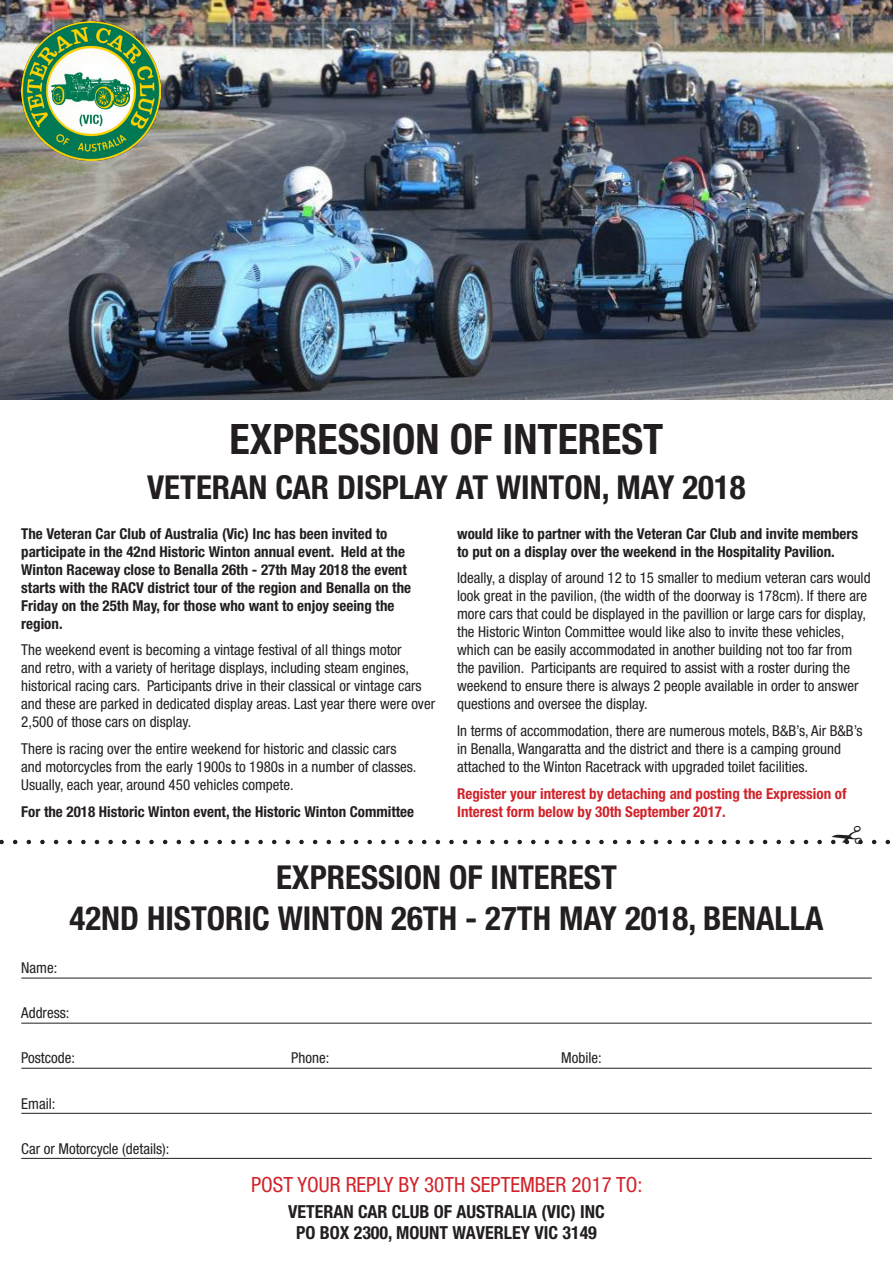
<style>
.page{position:relative;width:893px;height:1263px;background:#fff}
.page>*{position:absolute;margin:0;border:0;box-sizing:border-box;transform-origin:0 0}
.t1{font:700 condensed 42px "Helvetica Neue";color:#231f20}
.t2{font:700 condensed 33px "Helvetica Neue";color:#231f20}
.t3{font:condensed 21px "Helvetica Neue";color:#d1232a}
.t4{font:700 condensed 18px/21.6px "Helvetica Neue";color:#231f20;text-align:center}
.t5{font:condensed 15px/18px "Helvetica Neue";color:#231f20}
.t6{font:700 condensed 15px/18px "Helvetica Neue";color:#231f20}
.t7{font:700 condensed 15px/18px "Helvetica Neue";color:#d1232a}
</style>
<div class="page">
<img style="left:0;top:0;width:893px;height:400px">
<hr style="left:21px;top:978px;width:851px;height:1px;background:#231f20">
<hr style="left:21px;top:1023px;width:851px;height:1px;background:#231f20">
<hr style="left:21px;top:1068px;width:851px;height:1px;background:#231f20">
<hr style="left:21px;top:1113px;width:851px;height:1px;background:#231f20">
<hr style="left:21px;top:1158px;width:851px;height:1px;background:#231f20">
<img style="left:21px;top:21px;width:140px;height:139px">
<svg style="left:0;top:839px;width:890px;height:5px"></svg>
<p class="t1" style="left:230px;top:413px;width:435px">EXPRESSION OF INTEREST</p>
<p class="t2" style="left:147px;top:468px;width:600px">VETERAN CAR DISPLAY AT WINTON, MAY 2018</p>
<p class="t6" style="left:21px;top:524px;width:391px">The Veteran Car Club of Australia (Vic) Inc has been invited to participate in the 42nd Historic Winton annual event. Held at the Winton Raceway close to Benalla 26th - 27th May 2018 the event starts with the RACV district tour of the region and Benalla on the Friday on the 25th May, for those who want to enjoy seeing the region.</p>
<p class="t5" style="left:21px;top:641px;width:415px">The weekend event is becoming a vintage festival of all things motor<br>and retro, with a variety of heritage displays, including steam engines, historical racing cars. Participants drive in their classical or vintage cars and these are parked in dedicated display areas. Last year there were over 2,500 of those cars on display.</p>
<p class="t5" style="left:21px;top:739px;width:397px">There is racing over the entire weekend for historic and classic cars and motorcycles from the early 1900s to 1980s in a number of classes.<br>Usually, each year, around 450 vehicles compete.</p>
<p class="t6" style="left:21px;top:802px;width:394px">For the 2018 Historic Winton event, the Historic Winton Committee</p>
<p class="t6" style="left:457px;top:524px;width:402px">would like to partner with the Veteran Car Club and invite members to put on a display over the weekend in the Hospitality Pavilion.</p>
<p class="t5" style="left:457px;top:569px;width:415px">Ideally, a display of around 12 to 15 smaller to medium veteran cars would look great in the pavilion, (the width of the doorway is 178cm). If there are more cars that could be displayed in the pavillion or large cars for display, the Historic Winton Committee would like also to invite these vehicles, which can be easily accommodated in another building not too far from the pavilion. Participants are required to assist with a roster during the weekend to ensure there is always 2 people available in order to answer questions and oversee the display.</p>
<p class="t5" style="left:457px;top:721px;width:407px">In terms of accommodation, there are numerous motels, B&amp;B’s, Air B&amp;B’s in Benalla, Wangaratta and the district and there is a camping ground attached to the Winton Racetrack with upgraded toilet facilities.</p>
<p class="t7" style="left:457px;top:784px;width:391px">Register your interest by detaching and posting the Expression of<br>Interest form below by 30th September 2017.</p>
<p class="t2" style="left:276px;top:857px;width:342px">EXPRESSION OF INTEREST</p>
<p class="t2" style="left:70px;top:899px;width:755px">42ND HISTORIC WINTON 26TH - 27TH MAY 2018, BENALLA</p>
<p class="t5" style="left:21px;top:958px;width:38px">Name:</p>
<p class="t5" style="left:21px;top:1004px;width:50px">Address:</p>
<p class="t5" style="left:21px;top:1049px;width:55px">Postcode:</p>
<p class="t5" style="left:291px;top:1049px;width:40px">Phone:</p>
<p class="t5" style="left:561px;top:1049px;width:42px">Mobile:</p>
<p class="t5" style="left:21px;top:1094px;width:36px">Email:</p>
<p class="t5" style="left:21px;top:1139px;width:150px">Car or Motorcycle (details):</p>
<p class="t3" style="left:251px;top:1172px;width:393px">POST YOUR REPLY BY 30TH SEPTEMBER 2017 TO:</p>
<p class="t4" style="left:288px;top:1200px;width:318px">VETERAN CAR CLUB OF AUSTRALIA (VIC) INC<br>PO BOX 2300, MOUNT WAVERLEY VIC 3149</p>
</div>
